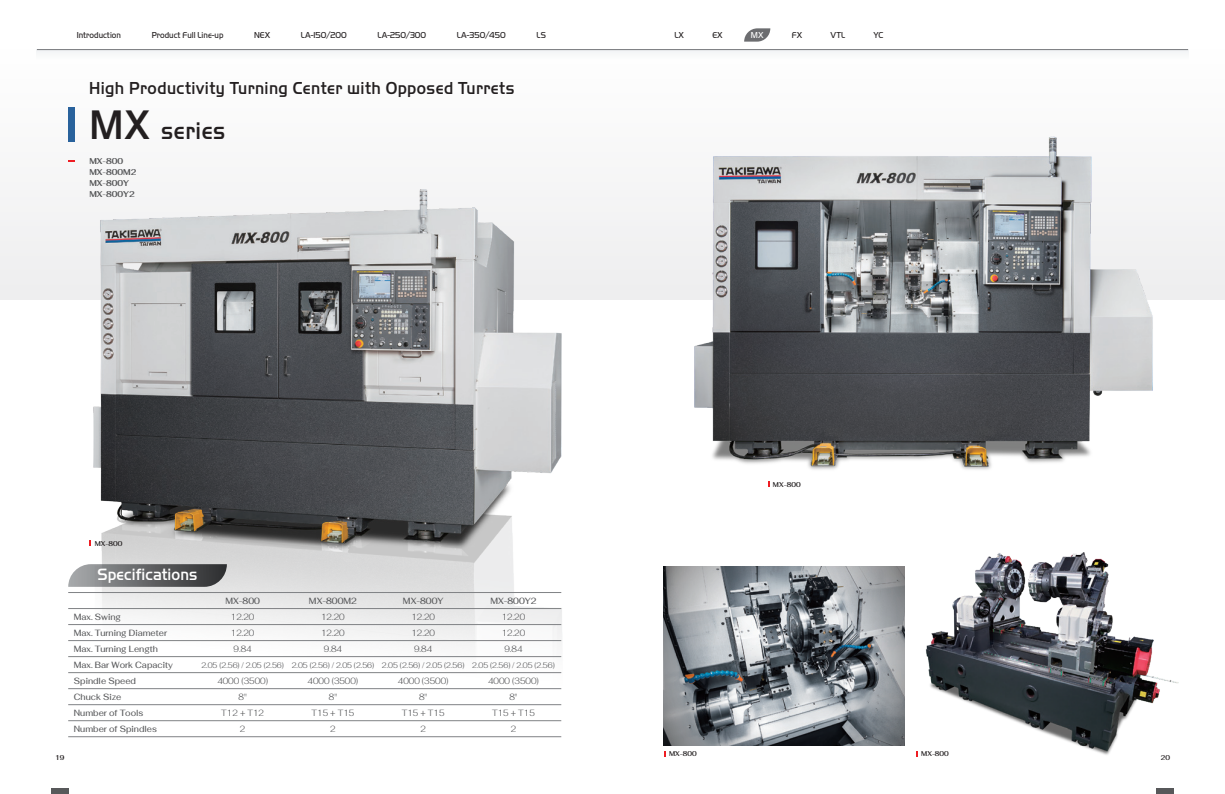
<style>
.page{position:relative;width:1225px;height:794px;background:#fff}
.page>*{position:absolute;margin:0;border:0;box-sizing:border-box;transform-origin:0 0}
.t1{font:500 25px "Handel Got D";letter-spacing:.025em;color:#231f20;scale:.9 1}
.t2{font:500 18px "Handel Got D";letter-spacing:.025em;color:#231f20;scale:.9 1}
.t3{font:500 17px "Handel Got D";letter-spacing:.01em;color:#fff;scale:.9 1}
.t4{font:500 9px/16px "Fahkwang";color:#57585a;scale:.9 1}
.t5{font:300 9px/16px "Fahkwang";color:#57585a;text-align:center;scale:.9 1}
.t6{font:9px "Handel Got D Ligh";color:#231f20;scale:.9 1}
.t7{font:9px "Handel Got D Ligh";color:#fff;scale:.9 1}
.t8{font:700 8.5px/11px "Fahkwang";color:#57585a;scale:.9 1}
.t9{font:300 8px "Fahkwang";color:#57585a;scale:.9 1}
.t10{font:600 7px "Fahkwang";letter-spacing:.01em;color:#231f20;scale:.9 1}
.s1{font-size:42.9px}
</style>
<div class="page">
<div style="left:0;top:50px;width:1225px;height:249px;background:#f9f9fa"></div>
<img style="left:856px;top:552px;width:323px;height:205px">
<div style="left:51px;top:788px;width:17px;height:6px;background:#57585a"></div>
<div style="left:1156px;top:788px;width:18px;height:6px;background:#57585a"></div>
<img style="left:52px;top:189px;width:548px;height:517px">
<img style="left:685px;top:136px;width:478px;height:334px">
<hr style="left:37px;top:49px;width:1151px;height:1px;background:#76787b">
<div style="left:68px;top:107px;width:7px;height:34px;background:#29629c"></div>
<svg style="left:68px;top:160px;width:7px;height:2px"></svg>
<svg style="left:744px;top:28px;width:26px;height:14px"></svg>
<svg style="left:664px;top:566px;width:240px;height:179px"></svg>
<svg style="left:68px;top:564px;width:159px;height:23px"></svg>
<hr style="left:68px;top:704px;width:493px;height:1px;background:#808285">
<hr style="left:68px;top:720px;width:493px;height:1px;background:#808285">
<hr style="left:68px;top:736px;width:493px;height:1px;background:#808285">
<hr style="left:68px;top:688px;width:493px;height:1px;background:#808285">
<hr style="left:68px;top:672px;width:493px;height:1px;background:#808285">
<hr style="left:68px;top:656px;width:493px;height:1px;background:#808285">
<hr style="left:68px;top:640px;width:493px;height:1px;background:#808285">
<hr style="left:68px;top:624px;width:493px;height:1px;background:#808285">
<hr style="left:68px;top:608px;width:493px;height:1px;background:#808285">
<hr style="left:68px;top:592px;width:493px;height:1px;background:#808285">
<p class="t6" style="left:77px;top:30px;width:51px">Introduction</p>
<p class="t6" style="left:152px;top:30px;width:81px">Product Full Line-up</p>
<p class="t6" style="left:254px;top:30px;width:19px">NEX</p>
<p class="t6" style="left:301px;top:30px;width:52px">LA-150/200</p>
<p class="t6" style="left:377px;top:30px;width:56px">LA-250/300</p>
<p class="t6" style="left:457px;top:30px;width:56px">LA-350/450</p>
<p class="t6" style="left:536px;top:30px;width:12px">LS</p>
<p class="t6" style="left:674px;top:30px;width:12px">LX</p>
<p class="t6" style="left:712px;top:30px;width:13px">EX</p>
<p class="t7" style="left:751px;top:30px;width:15px">MX</p>
<p class="t6" style="left:792px;top:30px;width:13px">FX</p>
<p class="t6" style="left:830px;top:30px;width:18px">VTL</p>
<p class="t6" style="left:873px;top:30px;width:12px">YC</p>
<h2 class="t2" style="left:89px;top:78px;width:474px">High Productivity Turning Center with Opposed Turrets</h2>
<h1 class="t1" style="left:89px;top:117px;width:152px"><span class="s1">MX</span> series</h1>
<p class="t8" style="left:89px;top:155px;width:54px">MX-800<br>MX-800M2<br>MX-800Y<br>MX-800Y2</p>
<p class="t10" style="left:95px;top:537px;width:32px">MX-800</p>
<h3 class="t3" style="left:97px;top:565px;width:113px">Specifications</h3>
<p class="t4" style="left:74px;top:608px;width:111px">Max. Swing<br>Max. Turning Diameter<br>Max. Turning Length<br>Max. Bar Work Capacity<br>Spindle Speed<br>Chuck Size<br>Number of Tools<br>Number of Spindles</p>
<p class="t4" style="left:225px;top:592px;width:40px">MX-800</p>
<p class="t5" style="left:231px;top:608px;width:28px">12.20<br>12.20<br>9.84</p>
<p class="t9" style="left:201px;top:658px;width:93px">2.05 (2.56) / 2.05 (2.56)</p>
<p class="t5" style="left:217px;top:672px;width:58px">4000 (3500)<br>8"<br>T12 + T12<br>2</p>
<p class="t4" style="left:309px;top:592px;width:55px">MX-800M2</p>
<p class="t5" style="left:321px;top:608px;width:28px">12.20<br>12.20<br>9.84</p>
<p class="t9" style="left:292px;top:658px;width:93px">2.05 (2.56) / 2.05 (2.56)</p>
<p class="t5" style="left:308px;top:672px;width:58px">4000 (3500)<br>8"<br>T15 + T15<br>2</p>
<p class="t4" style="left:403px;top:592px;width:46px">MX-800Y</p>
<p class="t5" style="left:411px;top:608px;width:28px">12.20<br>12.20<br>9.84</p>
<p class="t9" style="left:382px;top:658px;width:93px">2.05 (2.56) / 2.05 (2.56)</p>
<p class="t5" style="left:398px;top:672px;width:58px">4000 (3500)<br>8"<br>T15 + T15<br>2</p>
<p class="t4" style="left:490px;top:592px;width:53px">MX-800Y2</p>
<p class="t5" style="left:502px;top:608px;width:28px">12.20<br>12.20<br>9.84</p>
<p class="t9" style="left:472px;top:658px;width:93px">2.05 (2.56) / 2.05 (2.56)</p>
<p class="t5" style="left:488px;top:672px;width:58px">4000 (3500)<br>8"<br>T15 + T15<br>2</p>
<p class="t10" style="left:773px;top:478px;width:32px">MX-800</p>
<p class="t10" style="left:669px;top:747px;width:32px">MX-800</p>
<p class="t10" style="left:921px;top:747px;width:32px">MX-800</p>
<p class="t10" style="left:55px;top:751px;width:12px">19</p>
<p class="t10" style="left:1160px;top:751px;width:12px">20</p>
</div>
